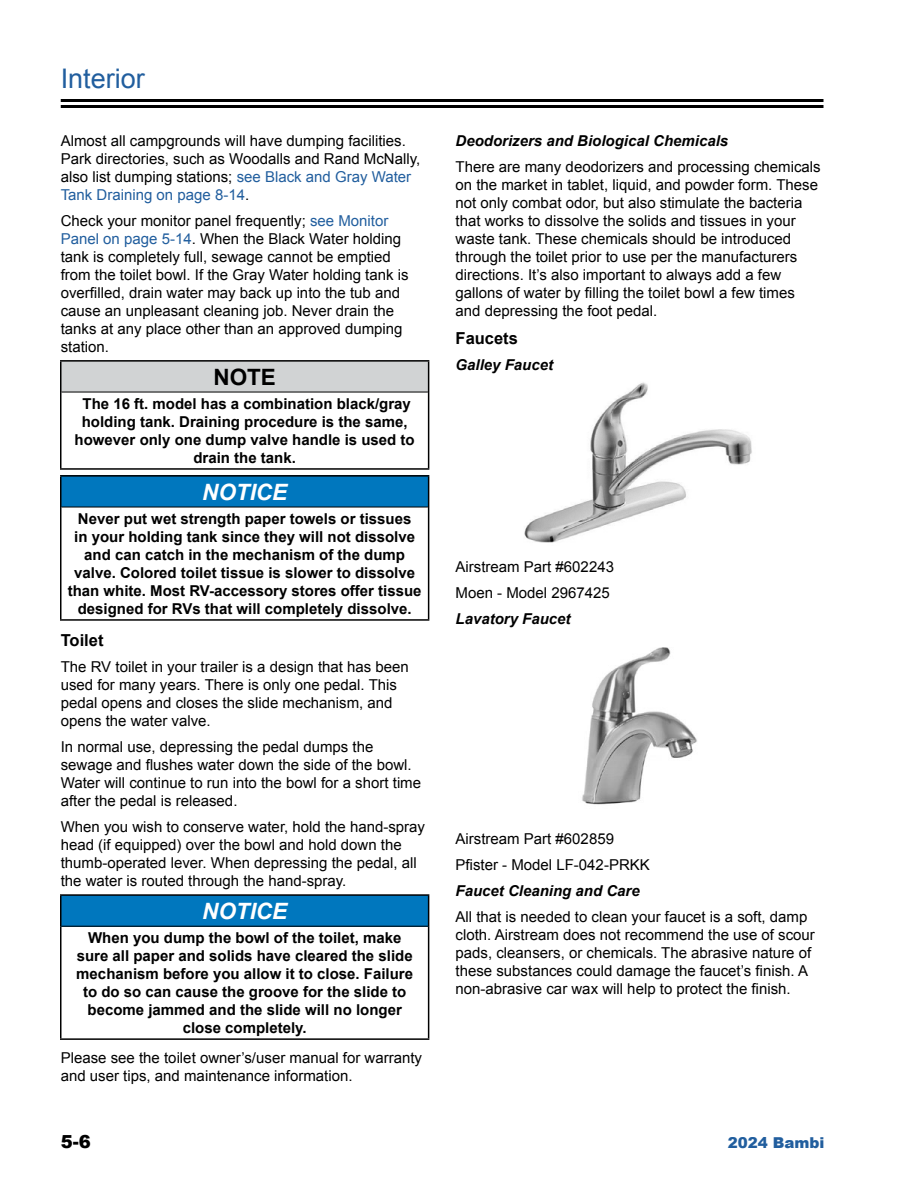
<style>
.page{position:relative;width:918px;height:1188px;background:#fff}
.page>*{position:absolute;margin:0;border:0;box-sizing:border-box;transform-origin:0 0}
.t1{font:27px "Arial";color:#215e9e}
.t2{font:italic 700 22.5px "Arial";color:#fff}
.t3{font:700 22.5px "Arial";color:#000}
.t4{font:900 18px "Arial";color:#000}
.t5{font:700 16.5px "Arial";color:#000}
.t6{font:15px/18px "Arial";color:#000}
.t7{font:700 15px/18px "Arial";color:#000;text-align:center}
.t8{font:italic 700 15px "Arial";color:#000}
.t9{font:900 15px "Arial";color:#215e9e}
.s1{color:#215e9e}
</style>
<div class="page">
<hr style="left:61px;top:105px;width:763px;height:3px;background:#000">
<hr style="left:61px;top:99px;width:763px;height:3px;background:#000">
<img style="left:524px;top:382px;width:228px;height:161px">
<img style="left:582px;top:647px;width:115px;height:158px">
<div style="left:61px;top:361px;width:368px;height:31px;background:#d1d3d4"></div>
<hr style="left:60px;top:360px;width:369px;height:2px;background:#000">
<hr style="left:60px;top:362px;width:2px;height:30px;background:#000">
<hr style="left:428px;top:362px;width:1px;height:30px;background:#000">
<hr style="left:60px;top:392px;width:2px;height:76px;background:#000">
<hr style="left:428px;top:392px;width:1px;height:76px;background:#000">
<hr style="left:60px;top:468px;width:369px;height:2px;background:#000">
<hr style="left:62px;top:392px;width:366px;height:1px;background:#000">
<div style="left:61px;top:476px;width:368px;height:31px;background:#0077be"></div>
<hr style="left:60px;top:475px;width:369px;height:2px;background:#000">
<hr style="left:60px;top:477px;width:2px;height:30px;background:#000">
<hr style="left:428px;top:477px;width:1px;height:30px;background:#000">
<hr style="left:60px;top:507px;width:2px;height:112px;background:#000">
<hr style="left:428px;top:507px;width:1px;height:112px;background:#000">
<hr style="left:60px;top:619px;width:369px;height:2px;background:#000">
<hr style="left:62px;top:507px;width:366px;height:1px;background:#000">
<div style="left:61px;top:895px;width:368px;height:31px;background:#0077be"></div>
<hr style="left:60px;top:894px;width:369px;height:2px;background:#000">
<hr style="left:60px;top:896px;width:2px;height:30px;background:#000">
<hr style="left:428px;top:896px;width:1px;height:30px;background:#000">
<hr style="left:60px;top:926px;width:2px;height:112px;background:#000">
<hr style="left:428px;top:926px;width:1px;height:112px;background:#000">
<hr style="left:60px;top:1038px;width:369px;height:2px;background:#000">
<hr style="left:62px;top:926px;width:366px;height:1px;background:#000">
<h1 class="t1" style="left:61px;top:61px;width:86px">Interior</h1>
<p class="t6" style="left:61px;top:132px;width:361px">Almost all campgrounds will have dumping facilities.<br>Park directories, such as Woodalls and Rand McNally, also list dumping stations; <span class="s1">see Black and Gray Water Tank Draining on page 8-14</span>.</p>
<p class="t6" style="left:61px;top:212px;width:349px">Check your monitor panel frequently; <span class="s1">see Monitor Panel on page 5-14</span>. When the Black Water holding tank is completely full, sewage cannot be emptied from the toilet bowl. If the Gray Water holding tank is overfilled, drain water may back up into the tub and cause an unpleasant cleaning job. Never drain the tanks at any place other than an approved dumping station.</p>
<h2 class="t3" style="left:213px;top:362px;width:64px">NOTE</h2>
<p class="t7" style="left:75px;top:395px;width:342px">The 16 ft. model has a combination black/gray holding tank. Draining procedure is the same, however only one dump valve handle is used to drain the tank.</p>
<h2 class="t2" style="left:202px;top:477px;width:87px">NOTICE</h2>
<p class="t7" style="left:68px;top:510px;width:355px">Never put wet strength paper towels or tissues<br>in your holding tank since they will not dissolve and can catch in the mechanism of the dump valve. Colored toilet tissue is slower to dissolve than white. Most RV-accessory stores offer tissue designed for RVs that will completely dissolve.</p>
<p class="t5" style="left:61px;top:629px;width:44px">Toilet</p>
<p class="t6" style="left:61px;top:658px;width:350px">The RV toilet in your trailer is a design that has been used for many years. There is only one pedal. This pedal opens and closes the slide mechanism, and opens the water valve.</p>
<p class="t6" style="left:61px;top:738px;width:362px">In normal use, depressing the pedal dumps the sewage and flushes water down the side of the bowl.<br>Water will continue to run into the bowl for a short time after the pedal is released.</p>
<p class="t6" style="left:61px;top:818px;width:366px">When you wish to conserve water, hold the hand-spray head (if equipped) over the bowl and hold down the thumb-operated lever. When depressing the pedal, all the water is routed through the hand-spray.</p>
<h2 class="t2" style="left:202px;top:896px;width:87px">NOTICE</h2>
<p class="t7" style="left:76px;top:929px;width:338px">When you dump the bowl of the toilet, make sure all paper and solids have cleared the slide mechanism before you allow it to close. Failure to do so can cause the groove for the slide to become jammed and the slide will no longer close completely.</p>
<p class="t6" style="left:61px;top:1049px;width:363px">Please see the toilet owner’s/user manual for warranty and user tips, and maintenance information.</p>
<p class="t8" style="left:456px;top:131px;width:274px">Deodorizers and Biological Chemicals</p>
<p class="t6" style="left:456px;top:158px;width:367px">There are many deodorizers and processing chemicals on the market in tablet, liquid, and powder form. These not only combat odor, but also stimulate the bacteria that works to dissolve the solids and tissues in your waste tank. These chemicals should be introduced through the toilet prior to use per the manufacturers directions. It’s also important to always add a few gallons of water by filling the toilet bowl a few times and depressing the foot pedal.</p>
<p class="t5" style="left:456px;top:327px;width:64px">Faucets</p>
<p class="t8" style="left:456px;top:355px;width:99px">Galley Faucet</p>
<p class="t6" style="left:456px;top:554px;width:160px;line-height:26.1px">Airstream Part #602243<br>Moen - Model 2967425</p>
<p class="t8" style="left:456px;top:609px;width:117px">Lavatory Faucet</p>
<p class="t6" style="left:456px;top:826px;width:196px;line-height:26.1px">Airstream Part #602859<br>Pfister - Model LF-042-PRKK</p>
<p class="t8" style="left:456px;top:881px;width:186px">Faucet Cleaning and Care</p>
<p class="t6" style="left:456px;top:908px;width:361px">All that is needed to clean your faucet is a soft, damp cloth. Airstream does not recommend the use of scour pads, cleansers, or chemicals. The abrasive nature of these substances could damage the faucet’s finish. A non-abrasive car wax will help to protect the finish.</p>
<p class="t4" style="left:61px;top:1128px;width:32px">5-6</p>
<p class="t9" style="left:728px;top:1131px;width:98px">2024 Bambi</p>
</div>
